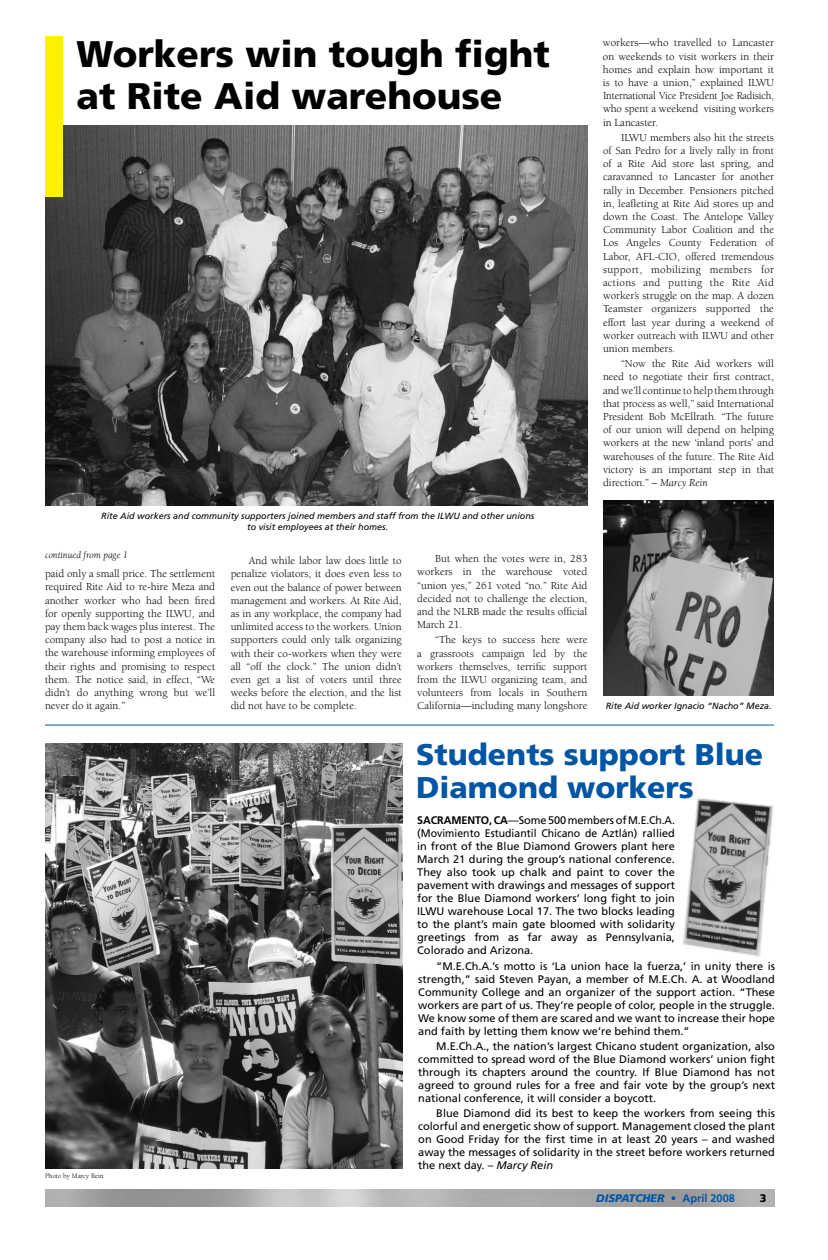
<style>
.page{position:relative;width:828px;height:1260px;background:#fff}
.page>*{position:absolute;margin:0;border:0;box-sizing:border-box;transform-origin:0 0}
.t1{font:900 37px/43px "Frutiger";color:#000}
.t2{font:900 30px/33px "Frutiger";color:#0055a4}
.t3{font:11px/13.2px "Berkeley";color:#000;text-align:justify}
.t4{font:11px/13px "Frutiger";color:#000;text-align:justify}
.t5{font:italic 900 11px "Frutiger";color:#0055a4}
.t6{font:900 11px "Frutiger";color:#000}
.t7{font:italic 10px "Berkeley";color:#000}
.t8{font:italic 9px/10.8px "Frutiger";color:#000;text-align:center}
.t9{font:7px "Berkeley";color:#000}
.s1{font-style:italic}
.s2{font-weight:700}
.s3{font-weight:700;font-style:normal}
</style>
<div class="page">
<img style="left:683px;top:798px;width:90px;height:159px">
<img style="left:45px;top:125px;width:542px;height:381px">
<div style="left:45px;top:37px;width:18px;height:160px;background:#fff200"></div>
<img style="left:604px;top:500px;width:170px;height:196px">
<img style="left:45px;top:743px;width:358px;height:426px">
<hr style="left:45px;top:725px;width:729px;height:1px;background:#0055a4">
<h1 class="t1" style="left:76px;top:31px;width:475px">Workers win tough fight at Rite Aid warehouse</h1>
<p class="t8" style="left:101px;top:510px;width:435px">Rite Aid workers and community supporters joined members and staff from the ILWU and other unions to visit employees at their homes.</p>
<p class="t7" style="left:45px;top:550px;width:84px">continued from page 1</p>
<p class="t3" style="left:45px;top:567px;width:172px">paid only a small price. The settlement required Rite Aid to re-hire Meza and another worker who had been fired for openly supporting the ILWU, and pay them back wages plus interest. The company also had to post a notice in the warehouse informing employees of their rights and promising to respect them. The notice said, in effect, “We didn’t do anything wrong but we’ll never do it again.”</p>
<p class="t3" style="left:231px;top:554px;width:173px;text-indent:18px">And while labor law does little to penalize violators, it does even less to even out the balance of power between management and workers. At Rite Aid, as in any workplace, the company had unlimited access to the workers. Union supporters could only talk organizing with their co-workers when they were all “off the clock.” The union didn’t even get a list of voters until three weeks before the election, and the list did not have to be complete.</p>
<p class="t3" style="left:417px;top:552px;width:172px;text-indent:18px">But when the votes were in, 283 workers in the warehouse voted “union yes,” 261 voted “no.” Rite Aid decided not to challenge the election, and the NLRB made the results official March 21.</p>
<p class="t3" style="left:417px;top:634px;width:172px;text-indent:18px">“The keys to success here were a grassroots campaign led by the workers themselves, terrific support from the ILWU organizing team, and volunteers from locals in Southern California—including many longshore</p>
<p class="t3" style="left:603px;top:37px;width:173px">workers—who travelled to Lancaster on weekends to visit workers in their homes and explain how important it is to have a union,” explained ILWU International Vice President Joe Radisich, who spent a weekend visiting workers in Lancaster.</p>
<p class="t3" style="left:603px;top:131px;width:173px;text-indent:18px">ILWU members also hit the streets of San Pedro for a lively rally in front of a Rite Aid store last spring, and caravanned to Lancaster for another rally in December. Pensioners pitched in, leafleting at Rite Aid stores up and down the Coast. The Antelope Valley Community Labor Coalition and the Los Angeles County Federation of Labor, AFL-CIO, offered tremendous support, mobilizing members for actions and putting the Rite Aid worker’s struggle on the map. A dozen Teamster organizers supported the effort last year during a weekend of worker outreach with ILWU and other union members.</p>
<p class="t3" style="left:603px;top:357px;width:173px;text-indent:18px">“Now the Rite Aid workers will need to negotiate their first contract, and we’ll continue to help them through that process as well,” said International President Bob McEllrath. “The future of our union will depend on helping workers at the new ‘inland ports’ and warehouses of the future. The Rite Aid victory is an important step in that direction.” <span class="s1">– Marcy Rein</span></p>
<p class="t8" style="left:606px;top:700px;width:168px">Rite Aid worker Ignacio “Nacho” Meza.</p>
<h2 class="t2" style="left:416px;top:737px;width:348px">Students support Blue<br>Diamond workers</h2>
<p class="t4" style="left:417px;top:813px;width:259px"><span class="s2">SACRAMENTO, CA</span>—Some 500 members of M.E.Ch.A. (Movimiento Estudiantil Chicano de Aztlán) rallied in front of the Blue Diamond Growers plant here March 21 during the group’s national conference.<br>They also took up chalk and paint to cover the pavement with drawings and messages of support for the Blue Diamond workers’ long fight to join ILWU warehouse Local 17. The two blocks leading to the plant’s main gate bloomed with solidarity greetings from as far away as Pennsylvania, Colorado and Arizona.</p>
<p class="t9" style="left:45px;top:1172px;width:60px">Photo by Marcy Rein</p>
<p class="t4" style="left:418px;top:959px;width:358px;text-indent:18px">“M.E.Ch.A.’s motto is ‘La union hace la fuerza,’ in unity there is strength,” said Steven Payan, a member of M.E.Ch. A. at Woodland Community College and an organizer of the support action. “These workers are part of us. They’re people of color, people in the struggle.<br>We know some of them are scared and we want to increase their hope and faith by letting them know we’re behind them.”</p>
<p class="t4" style="left:418px;top:1039px;width:358px;text-indent:18px">M.E.Ch.A., the nation’s largest Chicano student organization, also committed to spread word of the Blue Diamond workers’ union fight through its chapters around the country. If Blue Diamond has not agreed to ground rules for a free and fair vote by the group’s next national conference, it will consider a boycott.</p>
<p class="t4" style="left:418px;top:1106px;width:358px;text-indent:18px">Blue Diamond did its best to keep the workers from seeing this colorful and energetic show of support. Management closed the plant on Good Friday for the first time in at least 20 years – and washed away the messages of solidarity in the street before workers returned the next day. <span class="s1">– Marcy Rein</span></p>
<p class="t5" style="left:596px;top:1192px;width:140px">DISPATCHER <span class="s3">• April 2008</span></p>
<p class="t6" style="left:760px;top:1192px;width:8px">3</p>
</div>
